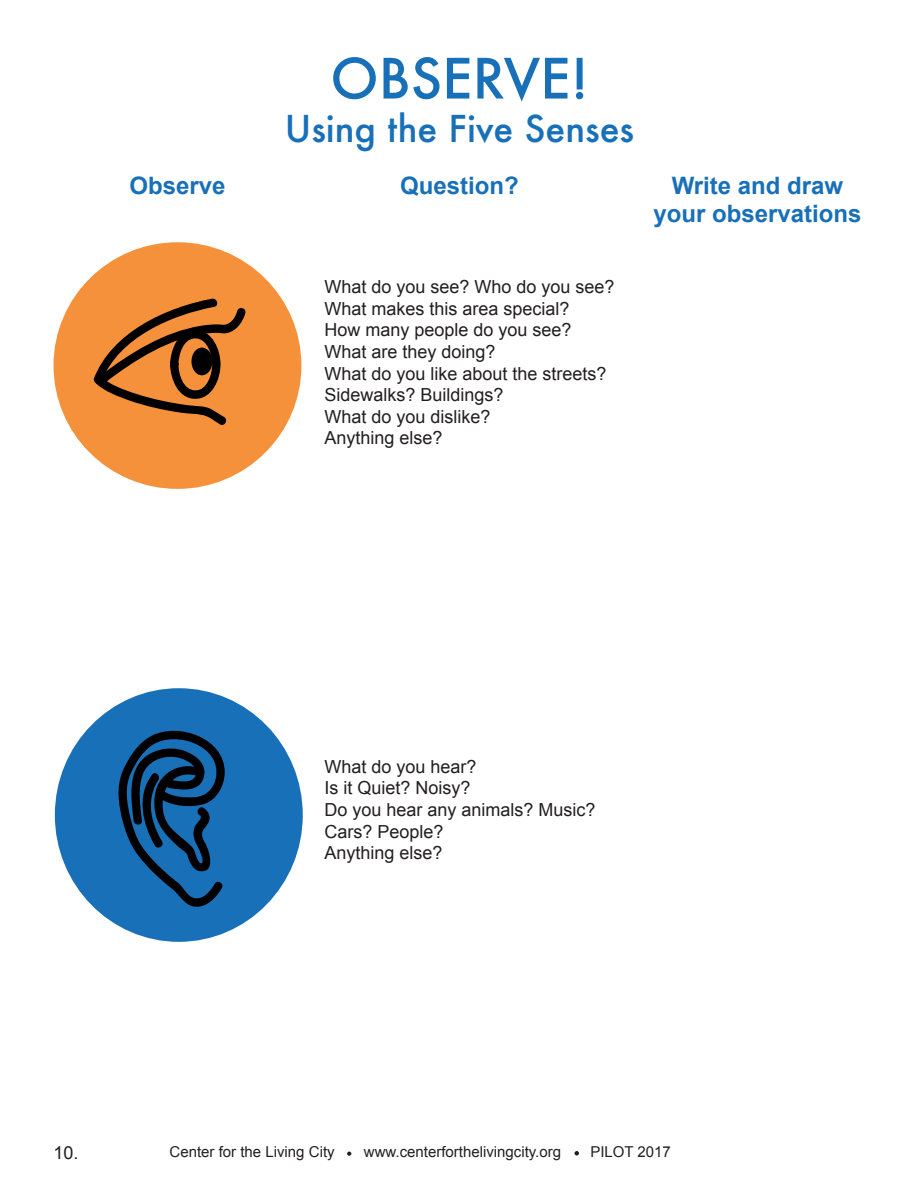
<style>
.page{position:relative;width:918px;height:1188px;background:#fff}
.page>*{position:absolute;margin:0;border:0;box-sizing:border-box;transform-origin:0 0}
.t1{font:500 54px "Futura";color:#1870b9}
.t2{font:500 36px "Futura";color:#1870b9}
.t3{font:700 24px "Arial";color:#1870b9}
.t4{font:18px "Arial";color:#231f20}
.t5{font:15px "Arial";color:#231f20}
</style>
<div class="page">
<svg style="left:347px;top:1152px;width:4px;height:4px"></svg>
<svg style="left:575px;top:1151px;width:4px;height:5px"></svg>
<div style="left:54px;top:242px;width:247px;height:247px;background:#f6913b;border-radius:50%"></div>
<svg style="left:93px;top:298px;width:153px;height:127px"></svg>
<div style="left:191px;top:348px;width:21px;height:27px;background:#000;border-radius:50%"></div>
<div style="left:55px;top:688px;width:248px;height:254px;background:#1870b9;border-radius:50%"></div>
<svg style="left:118px;top:730px;width:107px;height:177px"></svg>
<p class="t1" style="left:330px;top:41px;width:260px">OBSERVE!</p>
<p class="t2" style="left:285px;top:104px;width:351px">Using the Five Senses</p>
<p class="t3" style="left:129px;top:169px;width:98px">Observe</p>
<p class="t3" style="left:400px;top:169px;width:120px">Question?</p>
<p class="t3" style="left:672px;top:169px;width:173px">Write and draw</p>
<p class="t3" style="left:653px;top:198px;width:210px">your observations</p>
<p class="t4" style="left:324px;top:275px;width:292px">What do you see? Who do you see?</p>
<p class="t4" style="left:324px;top:297px;width:247px">What makes this area special?</p>
<p class="t4" style="left:324px;top:318px;width:249px">How many people do you see?</p>
<p class="t4" style="left:324px;top:340px;width:173px">What are they doing?</p>
<p class="t4" style="left:324px;top:361px;width:284px">What do you like about the streets?</p>
<p class="t4" style="left:324px;top:383px;width:181px">Sidewalks? Buildings?</p>
<p class="t4" style="left:324px;top:405px;width:168px">What do you dislike?</p>
<p class="t4" style="left:324px;top:426px;width:120px">Anything else?</p>
<p class="t4" style="left:324px;top:755px;width:154px">What do you hear?</p>
<p class="t4" style="left:324px;top:776px;width:148px">Is it Quiet? Noisy?</p>
<p class="t4" style="left:324px;top:798px;width:273px">Do you hear any animals? Music?</p>
<p class="t4" style="left:324px;top:819px;width:121px">Cars? People?</p>
<p class="t4" style="left:324px;top:841px;width:120px">Anything else?</p>
<p class="t4" style="left:53px;top:1141px;width:27px">10.</p>
<p class="t5" style="left:170px;top:1142px;width:167px">Center for the Living City</p>
<p class="t5" style="left:364px;top:1142px;width:199px">www.centerforthelivingcity.org</p>
<p class="t5" style="left:590px;top:1142px;width:82px">PILOT 2017</p>
</div>
